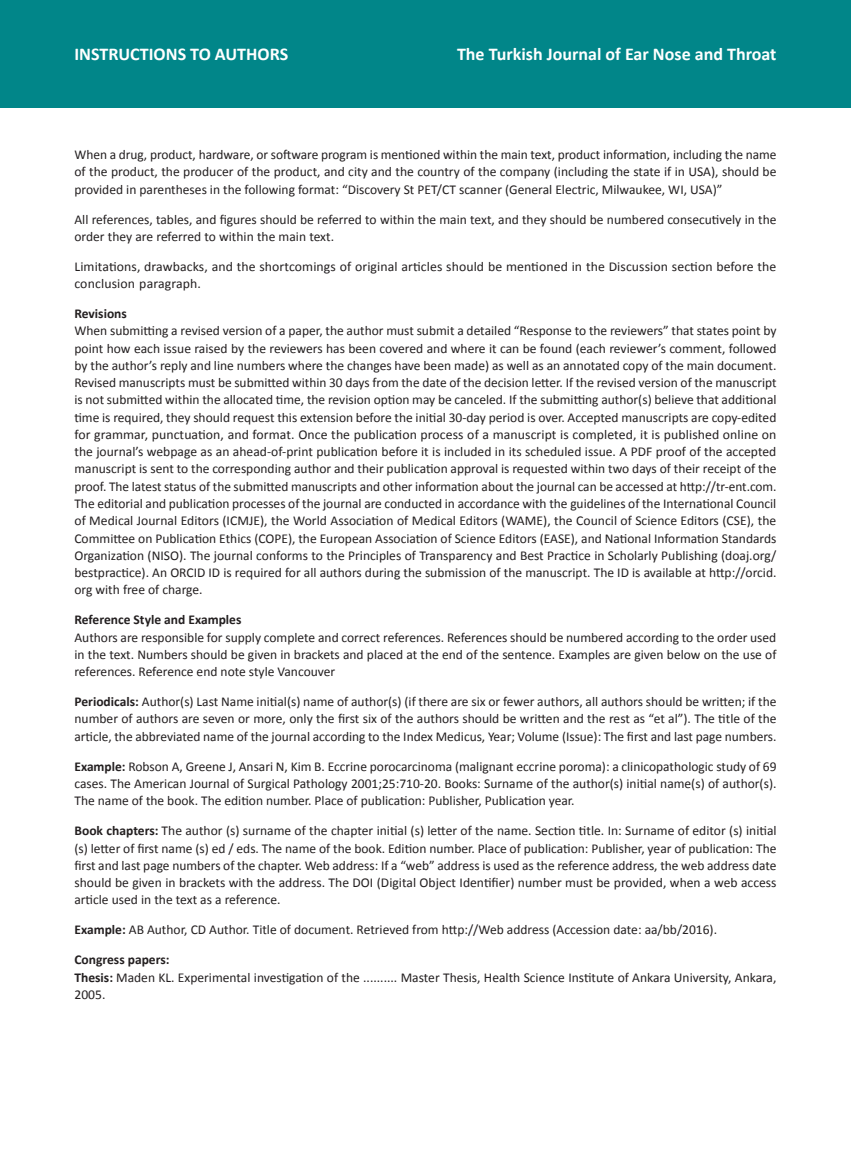
<style>
.page{position:relative;width:851px;height:1170px;background:#fff}
.page>*{position:absolute;margin:0;border:0;box-sizing:border-box;transform-origin:0 0}
.t1{font:700 18px "Calibri";color:#fff}
.t2{font:13.5px/17.2px "Calibri";color:#231f20;text-align:justify}
.t3{font:700 13.5px "Calibri";color:#231f20}
.s1{font-weight:700}
</style>
<div class="page">
<div style="left:0;top:0;width:850px;height:107px;background:#018689"></div>
<h1 class="t1" style="left:74px;top:43px;width:215px">INSTRUCTIONS TO AUTHORS</h1>
<h1 class="t1" style="left:457px;top:43px;width:321px">The Turkish Journal of Ear Nose and Throat</h1>
<p class="t2" style="left:74px;top:146px;width:703px">When a drug, product, hardware, or software program is mentioned within the main text, product information, including the name of the product, the producer of the product, and city and the country of the company (including the state if in USA), should be provided in parentheses in the following format: “Discovery St PET/CT scanner (General Electric, Milwaukee, WI, USA)”</p>
<p class="t2" style="left:74px;top:210px;width:703px">All references, tables, and figures should be referred to within the main text, and they should be numbered consecutively in the order they are referred to within the main text.</p>
<p class="t2" style="left:74px;top:258px;width:703px">Limitations, drawbacks, and the shortcomings of original articles should be mentioned in the Discussion section before the conclusion paragraph.</p>
<p class="t3" style="left:74px;top:305px;width:54px">Revisions</p>
<p class="t2" style="left:74px;top:322px;width:703px">When submitting a revised version of a paper, the author must submit a detailed “Response to the reviewers” that states point by point how each issue raised by the reviewers has been covered and where it can be found (each reviewer’s comment, followed by the author’s reply and line numbers where the changes have been made) as well as an annotated copy of the main document.<br>Revised manuscripts must be submitted within 30 days from the date of the decision letter. If the revised version of the manuscript is not submitted within the allocated time, the revision option may be canceled. If the submitting author(s) believe that additional time is required, they should request this extension before the initial 30-day period is over. Accepted manuscripts are copy-edited for grammar, punctuation, and format. Once the publication process of a manuscript is completed, it is published online on the journal’s webpage as an ahead-of-print publication before it is included in its scheduled issue. A PDF proof of the accepted manuscript is sent to the corresponding author and their publication approval is requested within two days of their receipt of the proof. The latest status of the submitted manuscripts and other information about the journal can be accessed at http://tr-ent.com.<br>The editorial and publication processes of the journal are conducted in accordance with the guidelines of the International Council of Medical Journal Editors (ICMJE), the World Association of Medical Editors (WAME), the Council of Science Editors (CSE), the Committee on Publication Ethics (COPE), the European Association of Science Editors (EASE), and National Information Standards Organization (NISO). The journal conforms to the Principles of Transparency and Best Practice in Scholarly Publishing (doaj.org/ bestpractice). An ORCID ID is required for all authors during the submission of the manuscript. The ID is available at http://orcid. org with free of charge.</p>
<p class="t3" style="left:74px;top:611px;width:168px">Reference Style and Examples</p>
<p class="t2" style="left:74px;top:628px;width:703px">Authors are responsible for supply complete and correct references. References should be numbered according to the order used in the text. Numbers should be given in brackets and placed at the end of the sentence. Examples are given below on the use of references. Reference end note style Vancouver</p>
<p class="t2" style="left:74px;top:693px;width:703px"><span class="s1">Periodicals:</span> Author(s) Last Name initial(s) name of author(s) (if there are six or fewer authors, all authors should be written; if the number of authors are seven or more, only the first six of the authors should be written and the rest as “et al”). The title of the article, the abbreviated name of the journal according to the Index Medicus, Year; Volume (Issue): The first and last page numbers.</p>
<p class="t2" style="left:74px;top:757px;width:703px"><span class="s1">Example:</span> Robson A, Greene J, Ansari N, Kim B. Eccrine porocarcinoma (malignant eccrine poroma): a clinicopathologic study of 69 cases. The American Journal of Surgical Pathology 2001;25:710-20. Books: Surname of the author(s) initial name(s) of author(s).<br>The name of the book. The edition number. Place of publication: Publisher, Publication year.</p>
<p class="t2" style="left:74px;top:822px;width:703px"><span class="s1">Book chapters:</span> The author (s) surname of the chapter initial (s) letter of the name. Section title. In: Surname of editor (s) initial (s) letter of first name (s) ed / eds. The name of the book. Edition number. Place of publication: Publisher, year of publication: The first and last page numbers of the chapter. Web address: If a “web” address is used as the reference address, the web address date should be given in brackets with the address. The DOI (Digital Object Identifier) number must be provided, when a web access article used in the text as a reference.</p>
<p class="t2" style="left:74px;top:921px;width:644px"><span class="s1">Example:</span> AB Author, CD Author. Title of document. Retrieved from http://Web address (Accession date: aa/bb/2016).</p>
<p class="t2" style="left:74px;top:951px;width:703px;text-align:left"><span class="s1">Congress papers:<br>Thesis:</span> Maden KL. Experimental investigation of the .......... Master Thesis, Health Science Institute of Ankara University, Ankara,<br>2005.</p>
</div>
